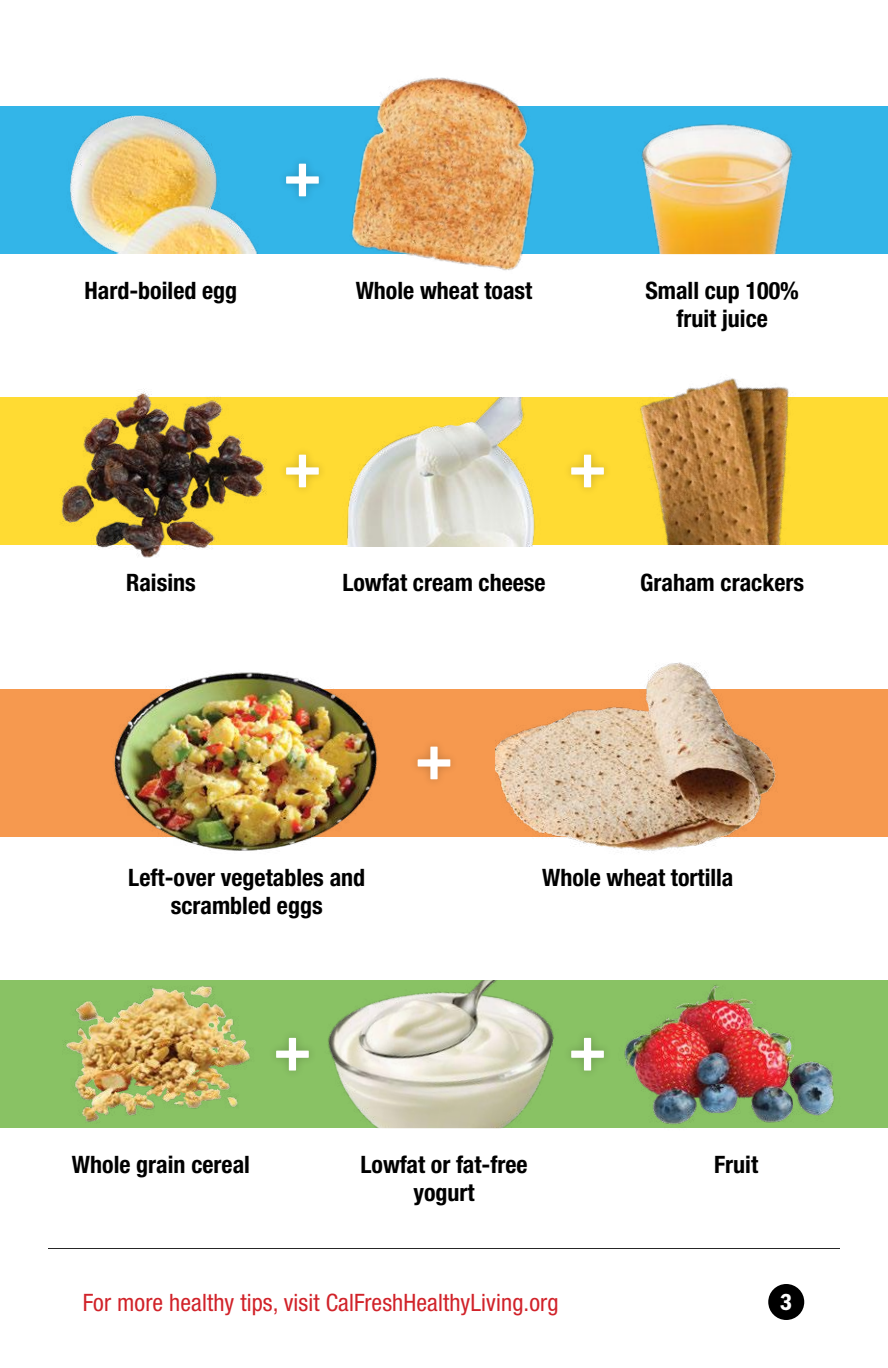
<style>
.page{position:relative;width:888px;height:1368px;background:#fff}
.page>*{position:absolute;margin:0;border:0;box-sizing:border-box;transform-origin:0 0}
.t1{font:700 condensed 24px/28px "Helvetica Neue";color:#000;text-align:center}
.t2{font:condensed 24px "Helvetica Neue";letter-spacing:.005em;color:#d12229}
.t3{font:600 condensed 24px "Franklin Gothic";color:#fff}
</style>
<div class="page">
<hr style="left:48px;top:1248px;width:792px;height:1px;background:#000">
<div style="left:0;top:980px;width:888px;height:148px;background:#89c264"></div>
<img style="left:624px;top:984px;width:211px;height:141px">
<img style="left:328px;top:980px;width:226px;height:148px">
<img style="left:63px;top:986px;width:187px;height:136px">
<div style="left:0;top:106px;width:888px;height:148px;background:#33b5e8"></div>
<div style="left:0;top:397px;width:888px;height:148px;background:#ffdb33"></div>
<div style="left:0;top:689px;width:888px;height:148px;background:#f6994f"></div>
<svg style="left:286px;top:164px;width:30px;height:32px"></svg>
<svg style="left:571px;top:455px;width:33px;height:32px"></svg>
<svg style="left:571px;top:1038px;width:33px;height:33px"></svg>
<svg style="left:294px;top:455px;width:25px;height:32px"></svg>
<svg style="left:276px;top:1038px;width:33px;height:33px"></svg>
<svg style="left:418px;top:747px;width:32px;height:32px"></svg>
<img style="left:70px;top:115px;width:188px;height:139px">
<img style="left:316px;top:77px;width:219px;height:194px">
<img style="left:641px;top:123px;width:152px;height:131px">
<img style="left:61px;top:389px;width:233px;height:169px">
<img style="left:347px;top:397px;width:188px;height:149px">
<img style="left:640px;top:378px;width:149px;height:167px">
<img style="left:114px;top:672px;width:264px;height:179px">
<img style="left:495px;top:662px;width:283px;height:191px">
<div style="left:768px;top:1284px;width:36px;height:36px;background:#000;border-radius:50%"></div>
<p class="t1" style="left:85px;top:276px;width:154px">Hard-boiled egg</p>
<p class="t1" style="left:356px;top:276px;width:178px">Whole wheat toast</p>
<p class="t1" style="left:645px;top:276px;width:155px">Small cup 100% fruit juice</p>
<p class="t1" style="left:126px;top:568px;width:71px">Raisins</p>
<p class="t1" style="left:342px;top:568px;width:205px">Lowfat cream cheese</p>
<p class="t1" style="left:640px;top:568px;width:165px">Graham crackers</p>
<p class="t1" style="left:128px;top:863px;width:238px">Left-over vegetables and scrambled eggs</p>
<p class="t1" style="left:542px;top:863px;width:193px">Whole wheat tortilla</p>
<p class="t1" style="left:72px;top:1150px;width:180px">Whole grain cereal</p>
<p class="t1" style="left:360px;top:1150px;width:169px">Lowfat or fat-free yogurt</p>
<p class="t1" style="left:714px;top:1150px;width:45px">Fruit</p>
<p class="t2" style="left:83px;top:1289px;width:477px">For more healthy tips, visit CalFreshHealthyLiving.org</p>
<p class="t3" style="left:780px;top:1288px;width:14px">3</p>
</div>
